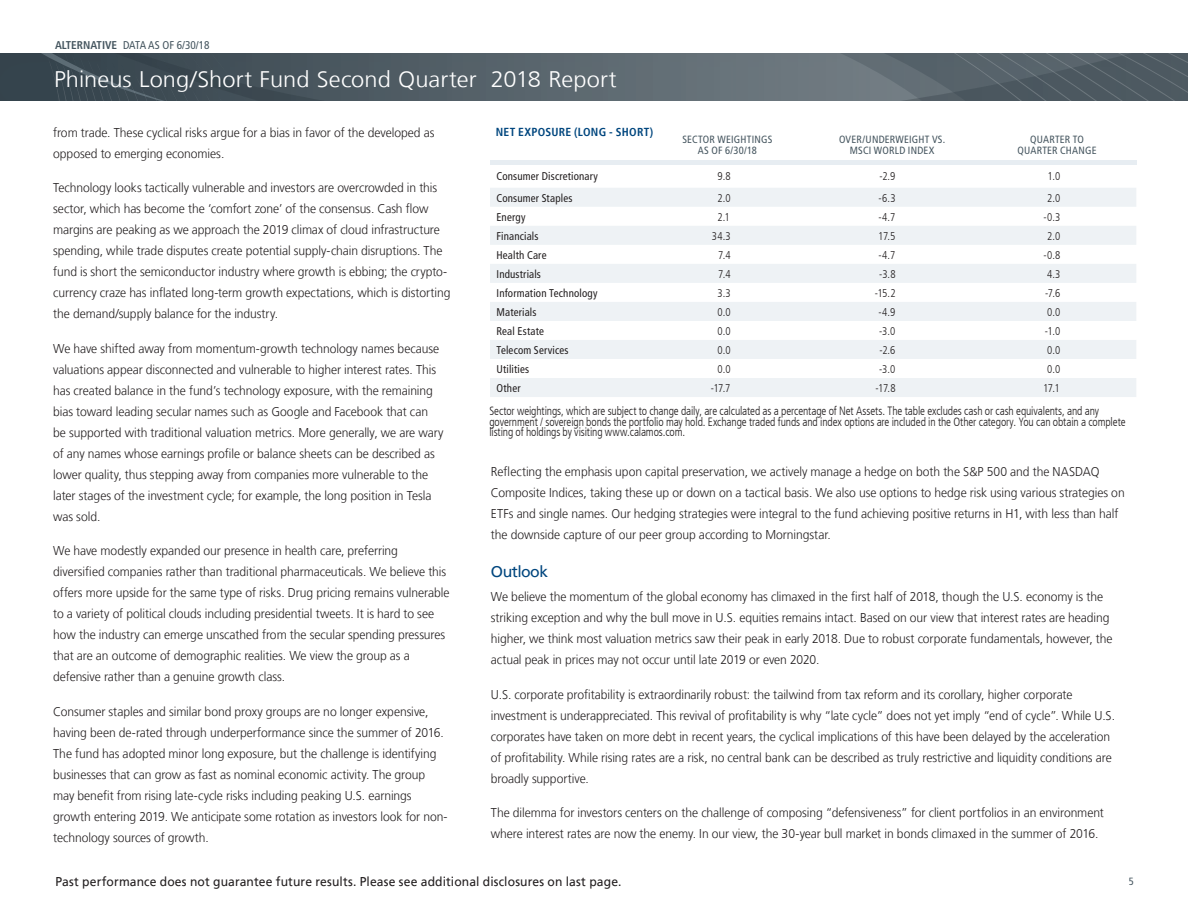
<style>
.page{position:relative;width:1188px;height:918px;background:#fff}
.page>*{position:absolute;margin:0;border:0;box-sizing:border-box;transform-origin:0 0}
.t1{font:300 22.5px "Frutiger LT";letter-spacing:.005em;color:#fff;scale:1.05 1}
.t2{font:15.75px "Frutiger LT";letter-spacing:-.03em;color:#00467e}
.t3{font:300 12.75px/21px "Frutiger LT";letter-spacing:-.005em;color:#231f20;scale:.95 1}
.t4{font:12.75px "Frutiger LT";letter-spacing:.01em;color:#231f20;scale:.95 1}
.t5{font:300 condensed 12px/10.5px "Frutiger LT";letter-spacing:-.01em;color:#231f20;scale:.95 1}
.t6{font:700 condensed 11.7px "Frutiger LT";letter-spacing:.02em;color:#00467e}
.t7{font:condensed 11.25px "Frutiger LT";letter-spacing:.015em;color:#231f20}
.t8{font:300 condensed 11.25px "Frutiger LT";letter-spacing:-.04em;color:#231f20}
.t9{font:condensed 11.25px "Frutiger LT";color:#45555f}
.t10{font:condensed 10.5px/10.5px "Frutiger LT";letter-spacing:.02em;color:#45555f;text-align:center}
.s1{font-weight:700}
</style>
<div class="page">
<svg style="left:0;top:54px;width:1188px;height:47px;background:#525f67"></svg>
<hr style="left:490px;top:160px;width:646px;height:4px;background:#e7edf2">
<svg style="left:490px;top:188px;width:646px;height:209px;fill:#eef2f5"></svg>
<p class="t9" style="left:55px;top:39px;width:156px"><span class="s1">ALTERNATIVE</span> DATA AS OF 6/30/18</p>
<h1 class="t1" style="left:54px;top:66px;width:538px">Phineus Long/Short Fund Second Quarter 2018 Report</h1>
<p class="t3" style="left:53px;top:122px;width:403px">from trade. These cyclical risks argue for a bias in favor of the developed as opposed to emerging economies.</p>
<p class="t3" style="left:53px;top:177px;width:420px">Technology looks tactically vulnerable and investors are overcrowded in this sector, which has become the ‘comfort zone’ of the consensus. Cash flow margins are peaking as we approach the 2019 climax of cloud infrastructure spending, while trade disputes create potential supply-chain disruptions. The fund is short the semiconductor industry where growth is ebbing; the crypto&shy;currency craze has inflated long-term growth expectations, which is distorting the demand/supply balance for the industry.</p>
<p class="t3" style="left:53px;top:338px;width:412px">We have shifted away from momentum-growth technology names because valuations appear disconnected and vulnerable to higher interest rates. This has created balance in the fund’s technology exposure, with the remaining bias toward leading secular names such as Google and Facebook that can be supported with traditional valuation metrics. More generally, we are wary of any names whose earnings profile or balance sheets can be described as lower quality, thus stepping away from companies more vulnerable to the later stages of the investment cycle; for example, the long position in Tesla was sold.</p>
<p class="t3" style="left:53px;top:540px;width:419px">We have modestly expanded our presence in health care, preferring diversified companies rather than traditional pharmaceuticals. We believe this offers more upside for the same type of risks. Drug pricing remains vulnerable to a variety of political clouds including presidential tweets. It is hard to see how the industry can emerge unscathed from the secular spending pressures that are an outcome of demographic realities. We view the group as a defensive rather than a genuine growth class.</p>
<p class="t3" style="left:53px;top:701px;width:417px">Consumer staples and similar bond proxy groups are no longer expensive, having been de-rated through underperformance since the summer of 2016.<br>The fund has adopted minor long exposure, but the challenge is identifying businesses that can grow as fast as nominal economic activity. The group may benefit from rising late-cycle risks including peaking U.S. earnings growth entering 2019. We anticipate some rotation as investors look for non&shy;technology sources of growth.</p>
<p class="t6" style="left:496px;top:125px;width:159px">NET EXPOSURE (LONG - SHORT)</p>
<p class="t10" style="left:682px;top:135px;width:91px">SECTOR WEIGHTINGS<br>AS OF 6/30/18</p>
<p class="t10" style="left:839px;top:135px;width:108px">OVER/UNDERWEIGHT VS.<br>MSCI WORLD INDEX</p>
<p class="t10" style="left:1018px;top:135px;width:81px">QUARTER TO<br>QUARTER CHANGE</p>
<p class="t7" style="left:496px;top:170px;width:103px">Consumer Discretionary</p>
<p class="t8" style="left:717px;top:170px;width:15px">9.8</p>
<p class="t8" style="left:879px;top:170px;width:17px">-2.9</p>
<p class="t8" style="left:1048px;top:170px;width:14px">1.0</p>
<p class="t7" style="left:496px;top:191px;width:77px">Consumer Staples</p>
<p class="t8" style="left:717px;top:191px;width:15px">2.0</p>
<p class="t8" style="left:879px;top:191px;width:19px">-6.3</p>
<p class="t8" style="left:1047px;top:191px;width:15px">2.0</p>
<p class="t7" style="left:496px;top:210px;width:31px">Energy</p>
<p class="t8" style="left:717px;top:210px;width:14px">2.1</p>
<p class="t8" style="left:879px;top:210px;width:18px">-4.7</p>
<p class="t8" style="left:1043px;top:210px;width:19px">-0.3</p>
<p class="t7" style="left:496px;top:229px;width:43px">Financials</p>
<p class="t8" style="left:712px;top:229px;width:20px">34.3</p>
<p class="t8" style="left:878px;top:229px;width:19px">17.5</p>
<p class="t8" style="left:1047px;top:229px;width:15px">2.0</p>
<p class="t7" style="left:496px;top:248px;width:52px">Health Care</p>
<p class="t8" style="left:718px;top:248px;width:14px">7.4</p>
<p class="t8" style="left:879px;top:248px;width:18px">-4.7</p>
<p class="t8" style="left:1044px;top:248px;width:18px">-0.8</p>
<p class="t7" style="left:497px;top:267px;width:46px">Industrials</p>
<p class="t8" style="left:718px;top:267px;width:14px">7.4</p>
<p class="t8" style="left:879px;top:267px;width:18px">-3.8</p>
<p class="t8" style="left:1047px;top:267px;width:15px">4.3</p>
<p class="t7" style="left:497px;top:286px;width:103px">Information Technology</p>
<p class="t8" style="left:717px;top:286px;width:15px">3.3</p>
<p class="t8" style="left:875px;top:286px;width:22px">-15.2</p>
<p class="t8" style="left:1045px;top:286px;width:17px">-7.6</p>
<p class="t7" style="left:497px;top:305px;width:41px">Materials</p>
<p class="t8" style="left:717px;top:305px;width:15px">0.0</p>
<p class="t8" style="left:879px;top:305px;width:18px">-4.9</p>
<p class="t8" style="left:1047px;top:305px;width:15px">0.0</p>
<p class="t7" style="left:497px;top:324px;width:49px">Real Estate</p>
<p class="t8" style="left:717px;top:324px;width:15px">0.0</p>
<p class="t8" style="left:879px;top:324px;width:18px">-3.0</p>
<p class="t8" style="left:1045px;top:324px;width:17px">-1.0</p>
<p class="t7" style="left:497px;top:343px;width:74px">Telecom Services</p>
<p class="t8" style="left:717px;top:343px;width:15px">0.0</p>
<p class="t8" style="left:880px;top:343px;width:18px">-2.6</p>
<p class="t8" style="left:1047px;top:343px;width:15px">0.0</p>
<p class="t7" style="left:497px;top:362px;width:34px">Utilities</p>
<p class="t8" style="left:717px;top:363px;width:15px">0.0</p>
<p class="t8" style="left:879px;top:363px;width:18px">-3.0</p>
<p class="t8" style="left:1047px;top:363px;width:15px">0.0</p>
<p class="t7" style="left:496px;top:381px;width:26px">Other</p>
<p class="t8" style="left:711px;top:382px;width:21px">-17.7</p>
<p class="t8" style="left:876px;top:382px;width:22px">-17.8</p>
<p class="t8" style="left:1043px;top:382px;width:18px">17.1</p>
<p class="t5" style="left:489px;top:406px;width:671px">Sector weightings, which are subject to change daily, are calculated as a percentage of Net Assets. The table excludes cash or cash equivalents, and any government / sovereign bonds the portfolio may hold. Exchange traded funds and index options are included in the Other category. You can obtain a complete listing of holdings by visiting www.calamos.com.</p>
<p class="t3" style="left:491px;top:461px;width:669px">Reflecting the emphasis upon capital preservation, we actively manage a hedge on both the S&amp;P 500 and the NASDAQ Composite Indices, taking these up or down on a tactical basis. We also use options to hedge risk using various strategies on ETFs and single names. Our hedging strategies were integral to the fund achieving positive returns in H1, with less than half the downside capture of our peer group according to Morningstar.</p>
<p class="t2" style="left:491px;top:563px;width:59px">Outlook</p>
<p class="t3" style="left:491px;top:587px;width:656px">We believe the momentum of the global economy has climaxed in the first half of 2018, though the U.S. economy is the striking exception and why the bull move in U.S. equities remains intact. Based on our view that interest rates are heading higher, we think most valuation metrics saw their peak in early 2018. Due to robust corporate fundamentals, however, the actual peak in prices may not occur until late 2019 or even 2020.</p>
<p class="t3" style="left:491px;top:684px;width:659px">U.S. corporate profitability is extraordinarily robust: the tailwind from tax reform and its corollary, higher corporate investment is underappreciated. This revival of profitability is why “late cycle” does not yet imply “end of cycle”. While U.S. corporates have taken on more debt in recent years, the cyclical implications of this have been delayed by the acceleration of profitability. While rising rates are a risk, no central bank can be described as truly restrictive and liquidity conditions are broadly supportive.</p>
<p class="t3" style="left:491px;top:803px;width:647px">The dilemma for investors centers on the challenge of composing “defensiveness” for client portfolios in an environment where interest rates are now the enemy. In our view, the 30-year bull market in bonds climaxed in the summer of 2016.</p>
<p class="t4" style="left:55px;top:874px;width:597px">Past performance does not guarantee future results. Please see additional disclosures on last page.</p>
<p class="t10" style="left:1129px;top:877px;width:7px">5</p>
</div>
